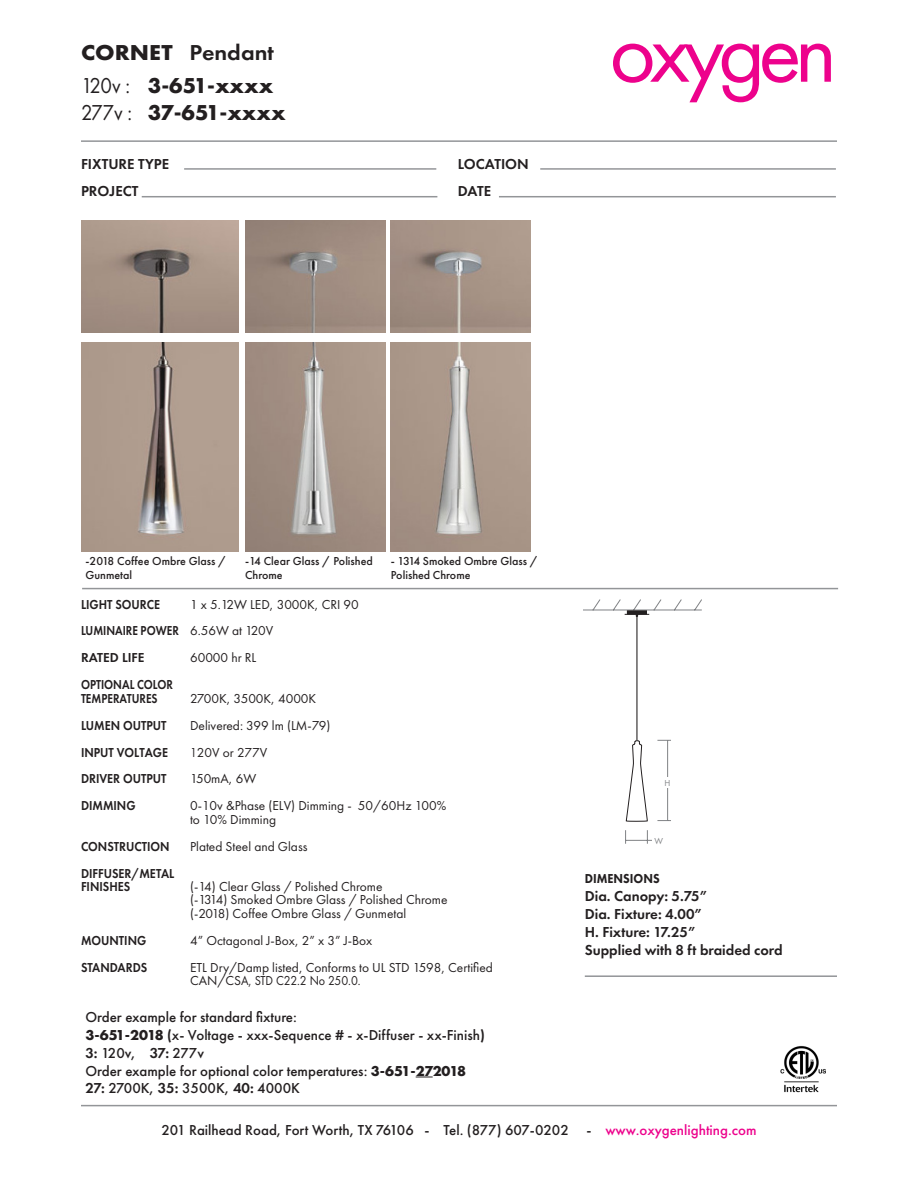
<style>
.page{position:relative;width:918px;height:1188px;background:#fff}
.page>*{position:absolute;margin:0;border:0;box-sizing:border-box;transform-origin:0 0}
.t1{font:89.7px "Futura PT";letter-spacing:-.075em;color:#ed028c}
.t2{font:700 22.35px "Futura PT";color:#231f20}
.t3{font:600 22.35px "Futura PT";color:#231f20;scale:1.07 1}
.t4{font:22.35px "Futura PT";letter-spacing:-.02em;color:#231f20;scale:.91 1}
.t5{font:500 15px "Futura PT";color:#231f20}
.t6{font:600 15px "Futura PT";color:#231f20}
.t7{font:13.5px/13.5px "Futura PT";color:#231f20}
.t8{font:600 13.5px "Futura PT";color:#231f20;scale:.9 1}
.t9{font:600 13.5px "Futura PT";color:#231f20;scale:.84 1}
.t10{font:800 13.5px "Futura PT";color:#231f20;scale:.9 1}
.t11{font:13.5px "Futura PT";color:#231f20;scale:.9 1}
.t12{font:600 13.5px "Futura PT";color:#231f20}
.t13{font:500 12px/14.4px "Futura PT";color:#231f20}
.t14{font:9px "Futura PT";color:#808285}
.s1{font-weight:700}
.s2{font-weight:600}
.s3{color:#ed028c}
</style>
<div class="page">
<hr style="left:81px;top:140px;width:756px;height:2px;background:#939598">
<hr style="left:82px;top:588px;width:756px;height:1px;background:#939598">
<img style="left:81px;top:342px;width:158px;height:210px">
<img style="left:245px;top:342px;width:140px;height:210px">
<img style="left:245px;top:220px;width:140px;height:113px">
<img style="left:391px;top:342px;width:140px;height:210px">
<img style="left:391px;top:220px;width:140px;height:113px">
<img style="left:81px;top:220px;width:158px;height:113px">
<hr style="left:142px;top:196px;width:295px;height:1px;background:#939598">
<hr style="left:499px;top:196px;width:337px;height:1px;background:#939598">
<hr style="left:540px;top:168px;width:296px;height:2px;background:#939598">
<hr style="left:184px;top:168px;width:252px;height:2px;background:#939598">
<hr style="left:81px;top:1105px;width:756px;height:1px;background:#939598">
<img style="left:780px;top:1046px;width:46px;height:47px">
<hr style="left:585px;top:975px;width:252px;height:2px;background:#939598">
<svg style="left:625px;top:830px;width:27px;height:14px"></svg>
<svg style="left:584px;top:599px;width:118px;height:223px"></svg>
<svg style="left:416px;top:1077px;width:17px;height:1px"></svg>
<p class="t3" style="left:81px;top:39px;width:182px"><span class="s1">CORNET</span> Pendant</p>
<p class="t4" style="left:81px;top:72px;width:56px">120v :</p>
<p class="t4" style="left:81px;top:99px;width:58px">277v :</p>
<p class="t2" style="left:148px;top:71px;width:127px">3-651-xxxx</p>
<p class="t2" style="left:148px;top:98px;width:139px">37-651-xxxx</p>
<p class="t6" style="left:81px;top:155px;width:90px">FIXTURE TYPE</p>
<p class="t6" style="left:458px;top:155px;width:72px">LOCATION</p>
<p class="t6" style="left:81px;top:182px;width:59px">PROJECT</p>
<p class="t6" style="left:458px;top:182px;width:35px">DATE</p>
<p class="t1" style="left:609px;top:-1px;width:229px">oxygen</p>
<p class="t13" style="left:86px;top:553px;width:142px">-2018 Coffee Ombre Glass /<br>Gunmetal</p>
<p class="t13" style="left:245px;top:555px;width:129px;line-height:13.5px">-14 Clear Glass / Polished<br>Chrome</p>
<p class="t13" style="left:391px;top:554px;width:149px">- 1314 Smoked Ombre Glass /</p>
<p class="t13" style="left:391px;top:568px;width:81px">Polished Chrome</p>
<p class="t8" style="left:81px;top:596px;width:89px">LIGHT SOURCE</p>
<p class="t9" style="left:81px;top:623px;width:118px">LUMINAIRE POWER</p>
<p class="t12" style="left:81px;top:649px;width:65px">RATED LIFE</p>
<p class="t9" style="left:81px;top:676px;width:111px">OPTIONAL COLOR</p>
<p class="t9" style="left:81px;top:690px;width:93px">TEMPERATURES</p>
<p class="t8" style="left:81px;top:717px;width:97px">LUMEN OUTPUT</p>
<p class="t8" style="left:81px;top:744px;width:98px">INPUT VOLTAGE</p>
<p class="t8" style="left:81px;top:770px;width:97px">DRIVER OUTPUT</p>
<p class="t8" style="left:81px;top:797px;width:62px">DIMMING</p>
<p class="t8" style="left:81px;top:838px;width:100px">CONSTRUCTION</p>
<p class="t8" style="left:81px;top:865px;width:105px">DIFFUSER/METAL</p>
<p class="t8" style="left:81px;top:878px;width:56px">FINISHES</p>
<p class="t8" style="left:81px;top:932px;width:74px">MOUNTING</p>
<p class="t8" style="left:81px;top:959px;width:75px">STANDARDS</p>
<p class="t7" style="left:190px;top:597px;width:170px">1 x 5.12W LED, 3000K, CRI 90</p>
<p class="t7" style="left:190px;top:624px;width:85px">6.56W at 120V</p>
<p class="t7" style="left:190px;top:651px;width:68px">60000 hr RL</p>
<p class="t7" style="left:190px;top:691px;width:128px">2700K, 3500K, 4000K</p>
<p class="t7" style="left:190px;top:718px;width:142px">Delivered: 399 lm (LM-79)</p>
<p class="t11" style="left:190px;top:744px;width:87px">120V or 277V</p>
<p class="t7" style="left:190px;top:772px;width:68px">150mA, 6W</p>
<p class="t7" style="left:190px;top:799px;width:258px">0-10v &amp;Phase (ELV) Dimming - 50/60Hz 100%</p>
<p class="t7" style="left:190px;top:812px;width:88px">to 10% Dimming</p>
<p class="t7" style="left:190px;top:839px;width:119px">Plated Steel and Glass</p>
<p class="t7" style="left:190px;top:880px;width:194px">(-14) Clear Glass / Polished Chrome</p>
<p class="t7" style="left:190px;top:893px;width:259px">(-1314) Smoked Ombre Glass / Polished Chrome</p>
<p class="t7" style="left:190px;top:907px;width:218px">(-2018) Coffee Ombre Glass / Gunmetal</p>
<p class="t7" style="left:190px;top:934px;width:184px">4” Octagonal J-Box, 2” x 3” J-Box</p>
<p class="t7" style="left:190px;top:960px;width:304px">ETL Dry/Damp listed, Conforms to UL STD 1598, Certified<br>CAN/CSA, STD C22.2 No 250.0.</p>
<p class="t5" style="left:86px;top:1008px;width:213px">Order example for standard fixture:</p>
<p class="t5" style="left:86px;top:1026px;width:401px"><span class="s1">3-651-2018</span> <span class="s2">(</span>x- Voltage - xxx-Sequence # - x-Diffuser - xx-Finish<span class="s2">)</span></p>
<p class="t5" style="left:86px;top:1044px;width:120px"><span class="s2">3:</span> 120v, <span class="s2">37:</span> 277v</p>
<p class="t5" style="left:86px;top:1061px;width:382px">Order example for optional color temperatures: <span class="s1">3-651-272018</span></p>
<p class="t5" style="left:86px;top:1079px;width:216px"><span class="s2">27:</span> 2700K, <span class="s2">35:</span> 3500K, <span class="s2">40:</span> 4000K</p>
<p class="t14" style="left:665px;top:777px;width:7px">H</p>
<p class="t14" style="left:655px;top:835px;width:10px">W</p>
<p class="t10" style="left:585px;top:870px;width:85px">DIMENSIONS</p>
<p class="t6" style="left:585px;top:887px;width:124px">Dia. Canopy: 5.75”</p>
<p class="t6" style="left:585px;top:905px;width:119px">Dia. Fixture: 4.00”</p>
<p class="t6" style="left:585px;top:923px;width:112px">H. Fixture: 17.25”</p>
<p class="t6" style="left:585px;top:941px;width:199px">Supplied with 8 ft braided cord</p>
<p class="t5" style="left:161px;top:1121px;width:597px">201 Railhead Road, Fort Worth, TX 76106 - Tel. (877) 607-0202 - <span class="s3">www.oxygenlighting.com</span></p>
</div>
